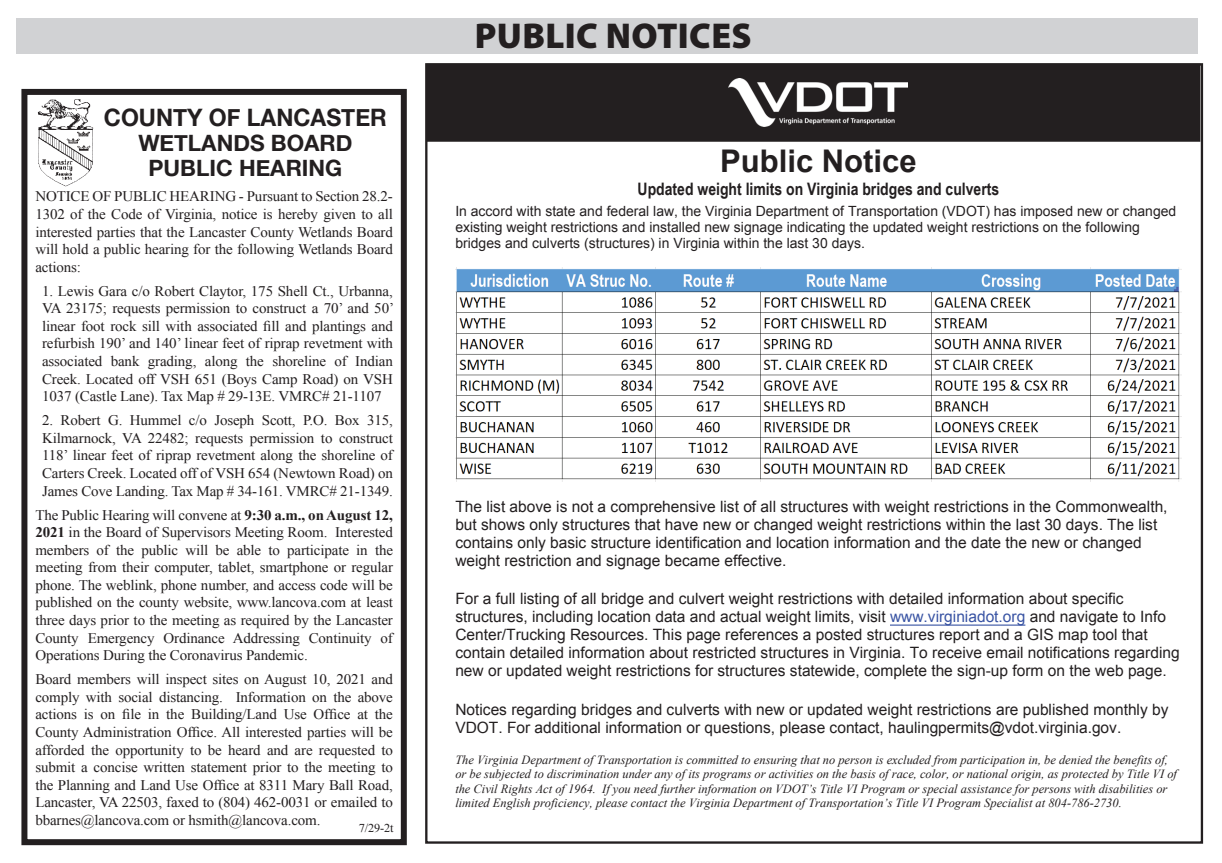
<style>
.page{position:relative;width:1222px;height:863px;background:#fff}
.page>*{position:absolute;margin:0;border:0;box-sizing:border-box;transform-origin:0 0}
.t1{font:900 36px "Myriad Pro";letter-spacing:.01em;color:#231f20}
.t2{font:700 31.2px "Arial";color:#231f20}
.t3{font:700 24px "Helvetica Neue";color:#231f20;scale:.96 1}
.t4{font:700 22.5px/24.6px "Helvetica Neue";color:#231f20;text-align:center}
.t5{font:700 17.1px "Arial Narrow";color:#231f20}
.t6{font:15.6px/18px "Arial";color:#231f20}
.t7{font:14.7px/17.5px "Times New Roman";letter-spacing:-.01em;color:#231f20;text-align:justify}
.t8{font:14.1px/16.2px "Arial";color:#231f20}
.t9{font:italic 12.45px/14.4px "Times New Roman";color:#231f20}
.t10{font:12px "Times New Roman";color:#231f20}
.s1{font-weight:700}
.s2{color:#3853a3}
</style>
<div class="page">
<img style="left:455px;top:267px;width:726px;height:214px">
<hr style="left:890px;top:624px;width:135px;height:1px;background:#3853a3">
<div style="left:427px;top:64px;width:773px;height:77px;background:#231f20"></div>
<div style="left:426px;top:64px;width:774px;height:78px;border:1px solid #231f20"></div>
<img style="left:729px;top:79px;width:178px;height:48px">
<div style="left:16px;top:18px;width:1182px;height:35px;background:#d1d2d4"></div>
<div style="left:21px;top:89px;width:386px;height:756px;border:6px solid #231f20"></div>
<img style="left:37px;top:99px;width:57px;height:88px">
<h3 class="t3" style="left:104px;top:103px;width:296px">COUNTY OF LANCASTER</h3>
<h3 class="t4" style="left:138px;top:130px;width:216px">WETLANDS BOARD<br>PUBLIC HEARING</h3>
<p class="t7" style="left:35px;top:187px;width:359px">NOTICE OF PUBLIC HEARING - Pursuant to Section 28.2- 1302 of the Code of Virginia, notice is hereby given to all interested parties that the Lancaster County Wetlands Board will hold a public hearing for the following Wetlands Board actions:</p>
<p class="t7" style="left:42px;top:282px;width:353px">1. Lewis Gara c/o Robert Claytor, 175 Shell Ct., Urbanna, VA 23175; requests permission to construct a 70’ and 50’ linear foot rock sill with associated fill and plantings and refurbish 190’ and 140’ linear feet of riprap revetment with associated bank grading, along the shoreline of Indian Creek. Located off VSH 651 (Boys Camp Road) on VSH 1037 (Castle Lane). Tax Map # 29-13E. VMRC# 21-1107</p>
<p class="t7" style="left:42px;top:411px;width:352px">2. Robert G. Hummel c/o Joseph Scott, P.O. Box 315, Kilmarnock, VA 22482; requests permission to construct 118’ linear feet of riprap revetment along the shoreline of Carters Creek. Located off of VSH 654 (Newtown Road) on James Cove Landing. Tax Map # 34-161. VMRC# 21-1349.</p>
<p class="t7" style="left:35px;top:506px;width:359px">The Public Hearing will convene at <span class="s1">9:30 a.m., on August 12, 2021</span> in the Board of Supervisors Meeting Room. Interested members of the public will be able to participate in the meeting from their computer, tablet, smartphone or regular phone. The weblink, phone number, and access code will be published on the county website, www.lancova.com at least three days prior to the meeting as required by the Lancaster County Emergency Ordinance Addressing Continuity of Operations During the Coronavirus Pandemic.</p>
<p class="t7" style="left:35px;top:670px;width:359px">Board members will inspect sites on August 10, 2021 and comply with social distancing. Information on the above actions is on file in the Building/Land Use Office at the County Administration Office. All interested parties will be afforded the opportunity to be heard and are requested to submit a concise written statement prior to the meeting to the Planning and Land Use Office at 8311 Mary Ball Road, Lancaster, VA 22503, faxed to (804) 462-0031 or emailed to bbarnes@lancova.com or hsmith@lancova.com.</p>
<p class="t10" style="left:359px;top:820px;width:36px">7/29-2t</p>
<h1 class="t1" style="left:475px;top:15px;width:278px">PUBLIC NOTICES</h1>
<h2 class="t2" style="left:720px;top:140px;width:198px">Public Notice</h2>
<p class="t5" style="left:638px;top:176px;width:363px">Updated weight limits on Virginia bridges and culverts</p>
<p class="t8" style="left:455px;top:203px;width:723px">In accord with state and federal law, the Virginia Department of Transportation (VDOT) has imposed new or changed existing weight restrictions and installed new signage indicating the updated weight restrictions on the following bridges and culverts (structures) in Virginia within the last 30 days.</p>
<p class="t6" style="left:455px;top:497px;width:714px">The list above is not a comprehensive list of all structures with weight restrictions in the Commonwealth, but shows only structures that have new or changed weight restrictions within the last 30 days. The list contains only basic structure identification and location information and the date the new or changed weight restriction and signage became effective.</p>
<p class="t6" style="left:455px;top:590px;width:726px">For a full listing of all bridge and culvert weight restrictions with detailed information about specific structures, including location data and actual weight limits, visit <span class="s2">www.virginiadot.org</span> and navigate to Info Center/Trucking Resources. This page references a posted structures report and a GIS map tool that contain detailed information about restricted structures in Virginia. To receive email notifications regarding new or updated weight restrictions for structures statewide, complete the sign-up form on the web page.</p>
<p class="t6" style="left:455px;top:700px;width:715px">Notices regarding bridges and culverts with new or updated weight restrictions are published monthly by<br>VDOT. For additional information or questions, please contact, haulingpermits@vdot.virginia.gov.</p>
<p class="t9" style="left:455px;top:752px;width:723px">The Virginia Department of Transportation is committed to ensuring that no person is excluded from participation in, be denied the benefits of, or be subjected to discrimination under any of its programs or activities on the basis of race, color, or national origin, as protected by Title VI of the Civil Rights Act of 1964. If you need further information on VDOT’s Title VI Program or special assistance for persons with disabilities or limited English proficiency, please contact the Virginia Department of Transportation’s Title VI Program Specialist at 804-786-2730.</p>
</div>
